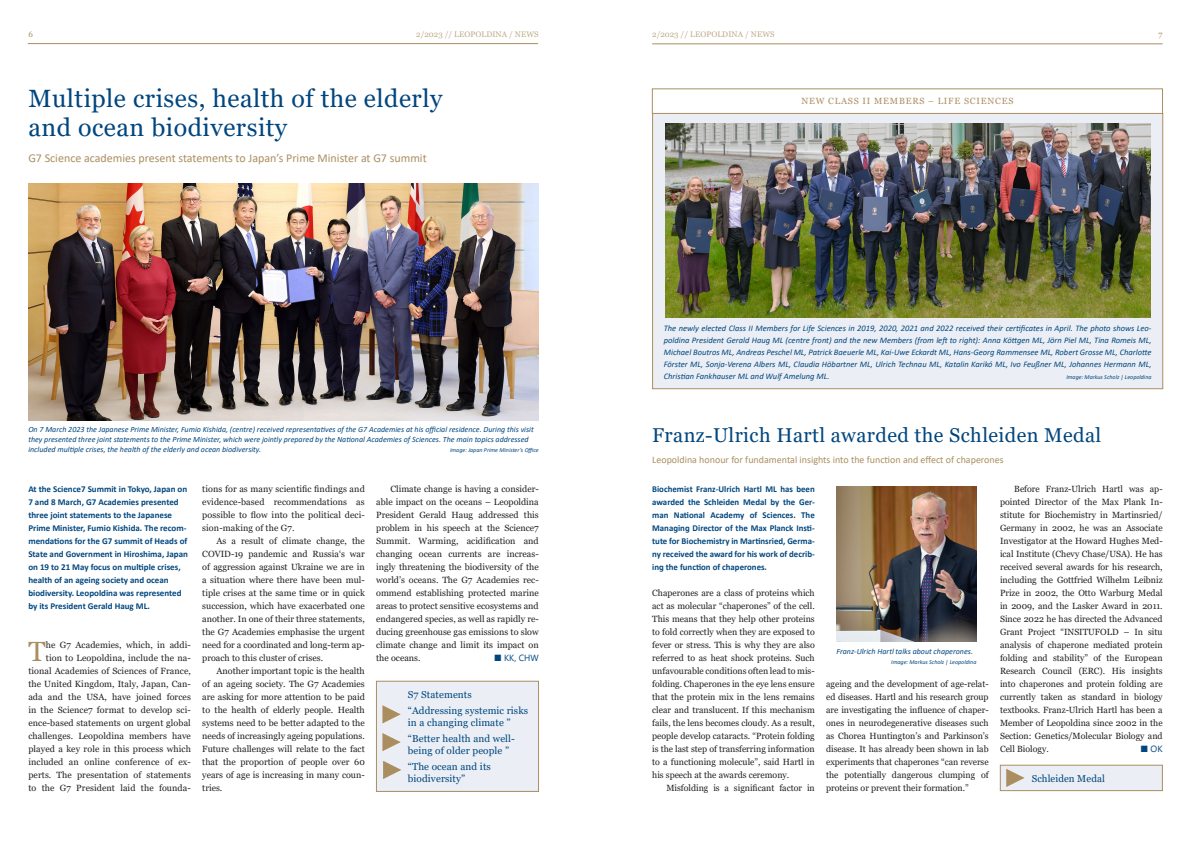
<style>
.page{position:relative;width:1191px;height:842px;background:#fff}
.page>*{position:absolute;margin:0;border:0;box-sizing:border-box;transform-origin:0 0}
.Flisstext_mit_Initia{font:27.8px "Georgia";color:#ab8e60}
.Headline_2___mittel{font:25px/29px "Georgia";letter-spacing:.02em;color:#00467e}
.Headline_3_-_klein{font:20px "Georgia";letter-spacing:.02em;color:#00467e}
.t1{font:12px "Calibri";color:#ab8e60}
.t2{font:10px/12px "Georgia";letter-spacing:.01em;color:#00467e}
.Subline_3_-_klein{font:10px "Calibri";color:#ab8e60}
.Fliesstext{font:9px/13px "Georgia";color:#231f20;text-align:justify}
.Interview_-_Frage{font:700 9px/13px "Calibri";color:#00467e}
.Flisstext_mit_Initia-2{font:9px/13px "Georgia";letter-spacing:.01em;color:#231f20;text-align:justify}
.Kasten_Headline{font:9px "Georgia";letter-spacing:.09em;color:#ab8e60}
.Fliesstext-2{font:9px "Segoe UI Emoji";color:#00467e}
.Kasten_-_Fliesstext{font:italic 8.5px/12px "Calibri";color:#00467e;text-align:justify}
.Bildunterschrift{font:italic 8px/10px "Calibri";color:#00467e}
.t3{font:8px "Georgia";letter-spacing:.01em;color:#c0aa87}
.t4{font:8px "Georgia";color:#ab8e60}
.Bildunterschrift-2{font:italic 6px "Calibri";color:#00467e}
.Kasten_-_Fliesstext-2{font:italic 6px "Calibri";color:#00467e}
</style>
<div class="page">
<hr style="left:652px;top:44px;width:510px;height:1px;background:#ab8e60">
<hr style="left:28px;top:43px;width:510px;height:1px;background:#ab8e60">
<img style="left:28px;top:183px;width:510px;height:237px">
<div style="left:376px;top:681px;width:162px;height:110px;background:#ebeff5"></div>
<div style="left:376px;top:681px;width:163px;height:111px;border:1px solid #ab8e60"></div>
<svg style="left:383px;top:706px;width:17px;height:17px"></svg>
<svg style="left:383px;top:761px;width:17px;height:18px"></svg>
<svg style="left:383px;top:733px;width:17px;height:18px"></svg>
<div style="left:652px;top:113px;width:510px;height:276px;background:#ebeff5;border:1px solid #ab8e60"></div>
<div style="left:652px;top:89px;width:510px;height:25px;border:1px solid #ab8e60"></div>
<img style="left:665px;top:123px;width:485px;height:194px">
<img style="left:836px;top:487px;width:140px;height:155px">
<div style="left:1000px;top:765px;width:162px;height:26px;background:#ebeff5"></div>
<div style="left:1000px;top:765px;width:162px;height:26px;border:1px solid #ab8e60"></div>
<svg style="left:1006px;top:769px;width:17px;height:18px"></svg>
<p class="t4" style="left:28px;top:29px;width:6px">6</p>
<p class="t3" style="left:416px;top:29px;width:124px">2/2023 // LEOPOLDINA / NEWS</p>
<p class="t3" style="left:652px;top:29px;width:124px">2/2023 // LEOPOLDINA / NEWS</p>
<p class="t4" style="left:1158px;top:29px;width:6px">7</p>
<p class="Headline_2___mittel" style="left:28px;top:85px;width:415px">Multiple crises, health of the elderly and ocean biodiversity</p>
<p class="t1" style="left:28px;top:149px;width:400px">G7 Science academies present statements to Japan’s Prime Minister at G7 summit</p>
<p class="Bildunterschrift" style="left:28px;top:424px;width:507px">On 7 March 2023 the Japanese Prime Minister, Fumio Kishida, (centre) received representatives of the G7 Academies at his official residence. During this visit they presented three joint statements to the Prime Minister, which were jointly prepared by the National Academies of Sciences. The main topics addressed included multiple crises, the health of the elderly and ocean biodiversity.</p>
<p class="Bildunterschrift-2" style="left:450px;top:446px;width:90px">Image: Japan Prime Minister’s Office</p>
<p class="Interview_-_Frage" style="left:28px;top:482px;width:161px">At the Science7 Summit in Tokyo, Japan on 7 and 8 March, G7 Academies presented three joint statements to the Japanese Prime Minister, Fumio Kishida. The recom&shy;mendations for the G7 summit of Heads of State and Government in Hiroshima, Japan on 19 to 21 May focus on multiple crises, health of an ageing society and ocean biodiversity. Leopoldina was represented by its President Gerald Haug ML.</p>
<p class="Flisstext_mit_Initia" style="left:28px;top:634px;width:19px">T</p>
<p class="Flisstext_mit_Initia-2" style="left:28px;top:638px;width:164px;text-align:right">he G7 Academies, which, in addi&shy;tion to Leopoldina, include the na&shy;tional Academies of Sciences of France, the United Kingdom, Italy, Japan, Can&shy;ada and the USA, have joined forces in the Science7 format to develop sci&shy;ence-based statements on urgent global challenges. Leopoldina members have played a key role in this process which included an online conference of ex&shy;perts. The presentation of statements to the G7 President laid the founda-</p>
<p class="Flisstext_mit_Initia-2" style="left:202px;top:482px;width:164px">tions for as many scientific findings and evidence-based recommendations as possible to flow into the political deci&shy;sion-making of the G7.</p>
<p class="Fliesstext" style="left:202px;top:534px;width:164px;text-indent:14px">As a result of climate change, the COVID-19 pandemic and Russia‘s war of aggression against Ukraine we are in a situation where there have been mul&shy;tiple crises at the same time or in quick succession, which have exacerbated one another. In one of their three statements, the G7 Academies emphasise the urgent need for a coordinated and long-term ap&shy;proach to this cluster of crises.</p>
<p class="Fliesstext" style="left:202px;top:664px;width:164px;text-indent:14px">Another important topic is the health of an ageing society. The G7 Academies are asking for more attention to be paid to the health of elderly people. Health systems need to be better adapted to the needs of increasingly ageing populations.<br>Future challenges will relate to the fact that the proportion of people over 60 years of age is increasing in many coun&shy;tries.</p>
<p class="Fliesstext" style="left:376px;top:482px;width:164px;text-indent:14px">Climate change is having a consider&shy;able impact on the oceans – Leopoldina President Gerald Haug addressed this problem in his speech at the Science7<br>Summit. Warming, acidification and changing ocean currents are increas&shy;ingly threatening the biodiversity of the world’s oceans. The G7 Academies rec&shy;ommend establishing protected marine areas to protect sensitive ecosystems and endangered species, as well as rapidly re&shy;ducing greenhouse gas emissions to slow climate change and limit its impact on the oceans.</p>
<p class="Fliesstext-2" style="left:494px;top:652px;width:9px">■</p>
<p class="t2" style="left:408px;top:689px;width:65px">S7 Statements</p>
<p class="t2" style="left:408px;top:705px;width:122px">“Addressing systemic risks in a changing climate ”</p>
<p class="t2" style="left:408px;top:733px;width:109px">“Better health and well&shy;being of older people ”</p>
<p class="t2" style="left:408px;top:761px;width:84px">“The ocean and its biodiversity”</p>
<p class="Kasten_Headline" style="left:801px;top:96px;width:214px">NEW CLASS II MEMBERS – LIFE SCIENCES</p>
<p class="Kasten_-_Fliesstext" style="left:664px;top:321px;width:489px">The newly elected Class II Members for Life Sciences in 2019, 2020, 2021 and 2022 received their certificates in April. The photo shows Leo&shy;poldina President Gerald Haug ML (centre front) and the new Members (from left to right): Anna Köttgen ML, Jörn Piel ML, Tina Romeis ML, Michael Boutros ML, Andreas Peschel ML, Patrick Baeuerle ML, Kai-Uwe Eckardt ML, Hans-Georg Rammensee ML, Robert Grosse ML, Charlotte Förster ML, Sonja-Verena Albers ML, Claudia Höbartner ML, Ulrich Technau ML, Katalin Karikó ML, Ivo Feußner ML, Johannes Hermann ML, Christian Fankhauser ML and Wulf Amelung ML.</p>
<p class="Kasten_-_Fliesstext-2" style="left:1066px;top:372px;width:87px">Image: Markus Scholz | Leopoldina</p>
<p class="Headline_3_-_klein" style="left:652px;top:423px;width:450px">Franz-Ulrich Hartl awarded the Schleiden Medal</p>
<p class="Subline_3_-_klein" style="left:652px;top:453px;width:353px">Leopoldina honour for fundamental insights into the function and effect of chaperones</p>
<p class="Interview_-_Frage" style="left:652px;top:482px;width:164px;text-align:justify">Biochemist Franz-Ulrich Hartl ML has been awarded the Schleiden Medal by the Ger&shy;man National Academy of Sciences. The Managing Director of the Max Planck Insti&shy;tute for Biochemistry in Martinsried, Germa&shy;ny received the award for his work of decrib&shy;ing the function of chaperones.</p>
<p class="Fliesstext" style="left:652px;top:586px;width:164px">Chaperones are a class of proteins which act as molecular “chaperones” of the cell.<br>This means that they help other proteins to fold correctly when they are exposed to fever or stress. This is why they are also referred to as heat shock proteins. Such unfavourable conditions often lead to mis&shy;folding. Chaperones in the eye lens ensure that the protein mix in the lens remains clear and translucent. If this mechanism fails, the lens becomes cloudy. As a result, people develop cataracts. “Protein folding is the last step of transferring information to a functioning molecule”, said Hartl in his speech at the awards ceremony.</p>
<p class="Fliesstext" style="left:666px;top:781px;width:150px">Misfolding is a significant factor in</p>
<p class="Fliesstext" style="left:1000px;top:482px;width:164px;text-indent:14px">Before Franz-Ulrich Hartl was ap&shy;pointed Director of the Max Plank In&shy;stitute for Biochemistry in Martinsried/ Germany in 2002, he was an Associate Investigator at the Howard Hughes Med&shy;ical Institute (Chevy Chase/USA). He has received several awards for his research, including the Gottfried Wilhelm Leibniz Prize in 2002, the Otto Warburg Medal in 2009, and the Lasker Award in 2011.<br>Since 2022 he has directed the Advanced Grant Project “INSITUFOLD – In situ analysis of chaperone mediated protein folding and stability” of the European Research Council (ERC). His insights into chaperones and protein folding are currently taken as standard in biology textbooks. Franz-Ulrich Hartl has been a Member of Leopoldina since 2002 in the Section: Genetics/Molecular Biology and Cell Biology.</p>
<p class="Bildunterschrift" style="left:836px;top:646px;width:138px">Franz-Ulrich Hartl talks about chaperones.</p>
<p class="Bildunterschrift-2" style="left:891px;top:657px;width:87px">Image: Markus Scholz | Leopoldina</p>
<p class="Fliesstext" style="left:826px;top:677px;width:164px">ageing and the development of age-relat&shy;ed diseases. Hartl and his research group are investigating the influence of chaper&shy;ones in neurodegenerative diseases such as Chorea Huntington’s and Parkinson’s disease. It has already been shown in lab experiments that chaperones “can reverse the potentially dangerous clumping of proteins or prevent their formation.”</p>
<p class="Fliesstext-2" style="left:1140px;top:743px;width:9px">■</p>
<p class="t2" style="left:1031px;top:772px;width:75px">Schleiden Medal</p>
</div>
